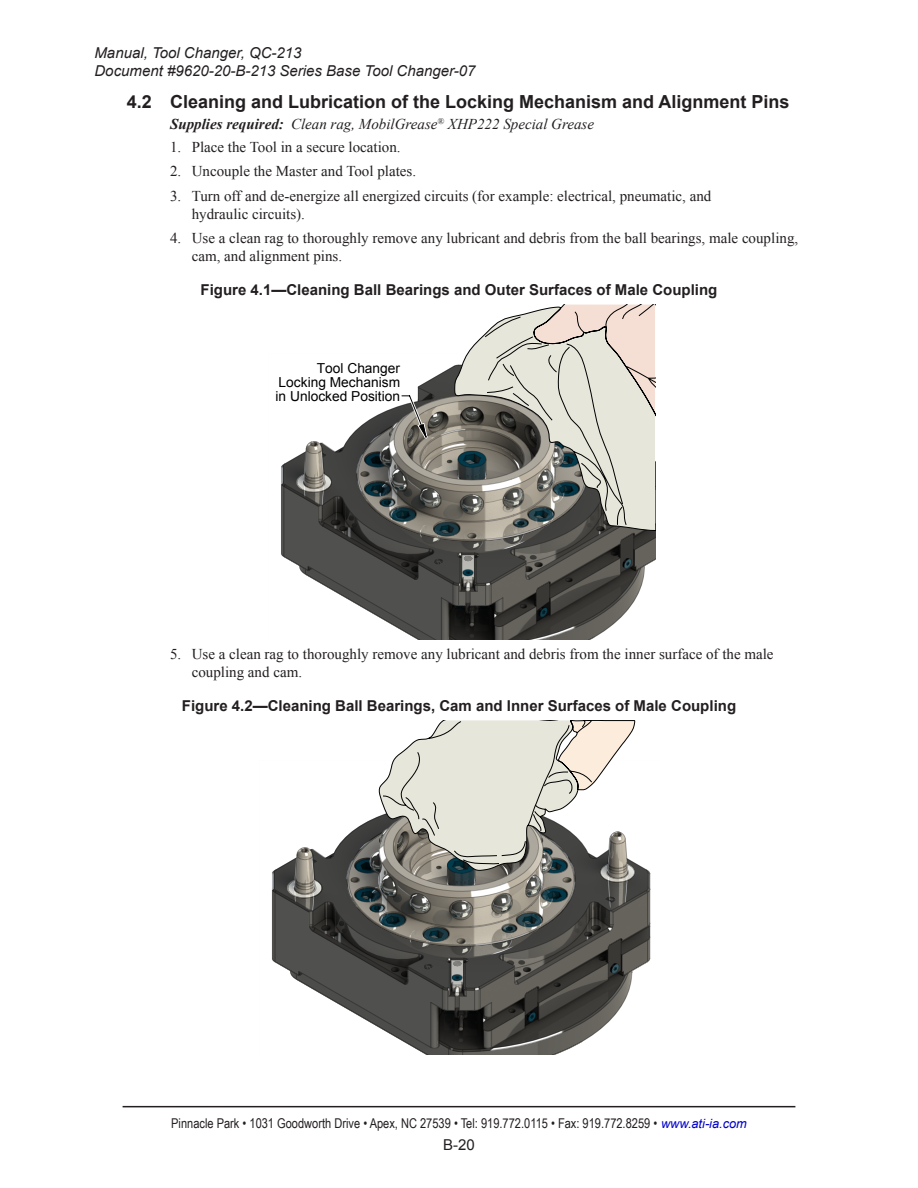
<style>
.page{position:relative;width:918px;height:1188px;background:#fff}
.page>*{position:absolute;margin:0;border:0;box-sizing:border-box;transform-origin:0 0}
.t1{font:700 18px "Arial";color:#231f20}
.t2{font:15px/18px "Times New Roman";color:#231f20}
.t3{font:700 15px "Arial";color:#231f20}
.t4{font:italic 15px/18px "Arial";color:#231f20}
.Supplies_required_2{font:italic 15px "Times New Roman";color:#231f20}
.t5{font:15px "Arial";color:#231f20}
.t6{font:13.8px/13.8px "Arial";color:#000;text-align:justify}
.t7{font:13.5px "Arial Narrow";color:#231f20}
.s1{font-weight:700}
.s2{font-family:"Arial";font-style:italic;font-size:12.75px;color:#00c}
</style>
<div class="page">
<hr style="left:123px;top:1106px;width:672px;height:1px;background:#231f20">
<svg style="left:281px;top:365px;width:374px;height:274px"></svg>
<svg style="left:399px;top:392px;width:31px;height:49px;background:#85827d"></svg>
<svg style="left:454px;top:305px;width:201px;height:226px;background:#b7b5ac"></svg>
<svg style="left:273px;top:789px;width:377px;height:266px"></svg>
<svg style="left:379px;top:720px;width:256px;height:151px"></svg>
<p class="t4" style="left:94px;top:44px;width:383px">Manual, Tool Changer, QC‑213<br>Document #9620-20-B-213 Series Base Tool Changer‑07</p>
<p class="t1" style="left:127px;top:89px;width:664px">4.2 Cleaning and Lubrication of the Locking Mechanism and Alignment Pins</p>
<p class="Supplies_required_2" style="left:170px;top:113px;width:425px"><span class="s1">Supplies required:</span> Clean rag, MobilGrease<sup>®</sup> XHP222 Special Grease</p>
<p class="t2" style="left:170px;top:138px;width:232px">1. Place the Tool in a secure location.</p>
<p class="t2" style="left:170px;top:162px;width:248px">2. Uncouple the Master and Tool plates.</p>
<p class="t2" style="left:192px;top:187px;width:521px;text-indent:-22px">3. Turn off and de‑energize all energized circuits (for example: electrical, pneumatic, and hydraulic circuits).</p>
<p class="t2" style="left:192px;top:229px;width:608px;text-indent:-22px">4. Use a clean rag to thoroughly remove any lubricant and debris from the ball bearings, male coupling, cam, and alignment pins.</p>
<p class="t3" style="left:201px;top:280px;width:518px">Figure 4.1—Cleaning Ball Bearings and Outer Surfaces of Male Coupling</p>
<p class="t6" style="left:276px;top:361px;width:126px;text-indent:41px">Tool Changer Locking Mechanism in Unlocked Position</p>
<p class="t2" style="left:192px;top:645px;width:583px;text-indent:-22px">5. Use a clean rag to thoroughly remove any lubricant and debris from the inner surface of the male coupling and cam.</p>
<p class="t3" style="left:182px;top:695px;width:556px">Figure 4.2—Cleaning Ball Bearings, Cam and Inner Surfaces of Male Coupling</p>
<p class="t7" style="left:171px;top:1114px;width:577px">Pinnacle Park • 1031 Goodworth Drive • Apex, NC 27539 • Tel: 919.772.0115 • Fax: 919.772.8259 • <span class="s2">www.ati‑ia.com</span></p>
<p class="t5" style="left:443px;top:1135px;width:33px">B-20</p>
</div>
